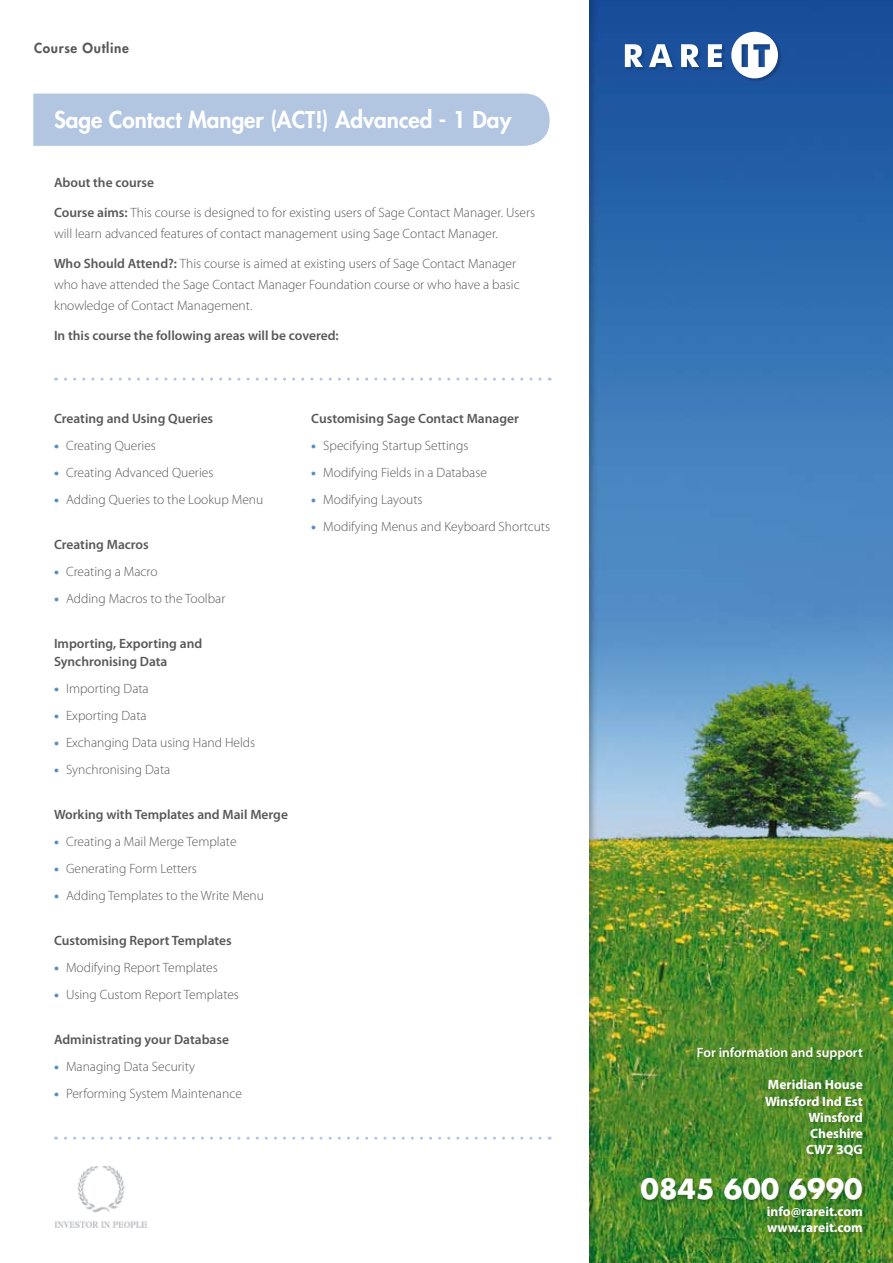
<style>
.page{position:relative;width:893px;height:1263px;background:#fff}
.page>*{position:absolute;margin:0;border:0;box-sizing:border-box;transform-origin:0 0}
.t1{font:700 27px "Futura Std";color:#fff}
.t2{font:800 22.5px "Futura Std";color:#fff}
.t3{font:300 13.5px/21px "Myriad Pro";color:#58585a}
.t4{font:600 13.5px/18px "Myriad Pro";color:#58585a}
.t5{font:700 13.5px/16.2px "Myriad Pro";color:#fff;text-align:right}
.t6{font:600 13.5px "Myriad Pro";color:#fff}
.t7{font:800 13.5px "Futura Std";letter-spacing:.05em;color:#58585a}
.s1{font-weight:600}
.s2{font-weight:900;color:#5490c4}
</style>
<div class="page">
<div style="left:33px;top:94px;width:517px;height:52px;background:#b2c6e1"></div>
<svg style="left:56px;top:378px;width:484px;height:3px"></svg>
<svg style="left:56px;top:1137px;width:484px;height:3px"></svg>
<img style="left:55px;top:1165px;width:91px;height:62px">
<img style="left:589px;top:0;width:304px;height:1263px">
<div style="left:625px;top:32px;width:163px;height:57px;background:#000;opacity:.2"></div>
<svg style="left:731px;top:32px;width:47px;height:46px"></svg>
<svg style="left:625px;top:44px;width:18px;height:23px"></svg>
<svg style="left:649px;top:44px;width:23px;height:23px"></svg>
<svg style="left:681px;top:44px;width:18px;height:23px"></svg>
<svg style="left:708px;top:44px;width:14px;height:23px"></svg>
<div style="left:641px;top:1048px;width:252px;height:215px;background:#000;opacity:.19"></div>
<p class="t7" style="left:34px;top:39px;width:96px">Course Outline</p>
<h2 class="t2" style="left:54px;top:106px;width:459px">Sage Contact Manger (ACT!) Advanced - 1 Day</h2>
<p class="t4" style="left:54px;top:173px;width:102px">About the course</p>
<p class="t3" style="left:54px;top:202px;width:483px"><span class="s1">Course aims:</span> This course is designed to for existing users of Sage Contact Manager. Users will learn advanced features of contact management using Sage Contact Manager.</p>
<p class="t3" style="left:54px;top:253px;width:467px"><span class="s1">Who Should Attend?:</span> This course is aimed at existing users of Sage Contact Manager who have attended the Sage Contact Manager Foundation course or who have a basic knowledge of Contact Management.</p>
<p class="t4" style="left:54px;top:326px;width:286px">In this course the following areas will be covered:</p>
<p class="t4" style="left:54px;top:409px;width:161px">Creating and Using Queries</p>
<p class="t3" style="left:54px;top:436px;width:103px"><span class="s2">•</span> Creating Queries</p>
<p class="t3" style="left:54px;top:463px;width:161px"><span class="s2">•</span> Creating Advanced Queries</p>
<p class="t3" style="left:54px;top:490px;width:211px"><span class="s2">•</span> Adding Queries to the Lookup Menu</p>
<p class="t4" style="left:54px;top:535px;width:96px">Creating Macros</p>
<p class="t3" style="left:54px;top:562px;width:105px"><span class="s2">•</span> Creating a Macro</p>
<p class="t3" style="left:54px;top:589px;width:173px"><span class="s2">•</span> Adding Macros to the Toolbar</p>
<p class="t4" style="left:54px;top:634px;width:150px">Importing, Exporting and<br>Synchronising Data</p>
<p class="t3" style="left:54px;top:679px;width:96px"><span class="s2">•</span> Importing Data</p>
<p class="t3" style="left:54px;top:706px;width:94px"><span class="s2">•</span> Exporting Data</p>
<p class="t3" style="left:54px;top:733px;width:203px"><span class="s2">•</span> Exchanging Data using Hand Helds</p>
<p class="t3" style="left:54px;top:760px;width:118px"><span class="s2">•</span> Synchronising Data</p>
<p class="t4" style="left:54px;top:805px;width:235px">Working with Templates and Mail Merge</p>
<p class="t3" style="left:54px;top:831px;width:184px"><span class="s2">•</span> Creating a Mail Merge Template</p>
<p class="t3" style="left:54px;top:858px;width:144px"><span class="s2">•</span> Generating Form Letters</p>
<p class="t3" style="left:54px;top:885px;width:211px"><span class="s2">•</span> Adding Templates to the Write Menu</p>
<p class="t4" style="left:54px;top:931px;width:179px">Customising Report Templates</p>
<p class="t3" style="left:54px;top:957px;width:165px"><span class="s2">•</span> Modifying Report Templates</p>
<p class="t3" style="left:54px;top:984px;width:187px"><span class="s2">•</span> Using Custom Report Templates</p>
<p class="t4" style="left:54px;top:1030px;width:177px">Administrating your Database</p>
<p class="t3" style="left:54px;top:1056px;width:143px"><span class="s2">•</span> Managing Data Security</p>
<p class="t3" style="left:54px;top:1083px;width:189px"><span class="s2">•</span> Performing System Maintenance</p>
<p class="t4" style="left:311px;top:409px;width:209px">Customising Sage Contact Manager</p>
<p class="t3" style="left:311px;top:436px;width:159px"><span class="s2">•</span> Specifying Startup Settings</p>
<p class="t3" style="left:311px;top:463px;width:177px"><span class="s2">•</span> Modifying Fields in a Database</p>
<p class="t3" style="left:311px;top:490px;width:113px"><span class="s2">•</span> Modifying Layouts</p>
<p class="t3" style="left:311px;top:517px;width:240px"><span class="s2">•</span> Modifying Menus and Keyboard Shortcuts</p>
<p class="t6" style="left:697px;top:1044px;width:167px">For information and support</p>
<p class="t5" style="left:765px;top:1076px;width:99px">Meridian House<br>Winsford Ind Est<br>Winsford<br>Cheshire<br>CW7 3QG</p>
<h1 class="t1" style="left:640px;top:1171px;width:224px">0845 600 6990</h1>
<p class="t5" style="left:767px;top:1202px;width:97px;text-align:left">info@rareit.com www.rareit.com</p>
</div>
